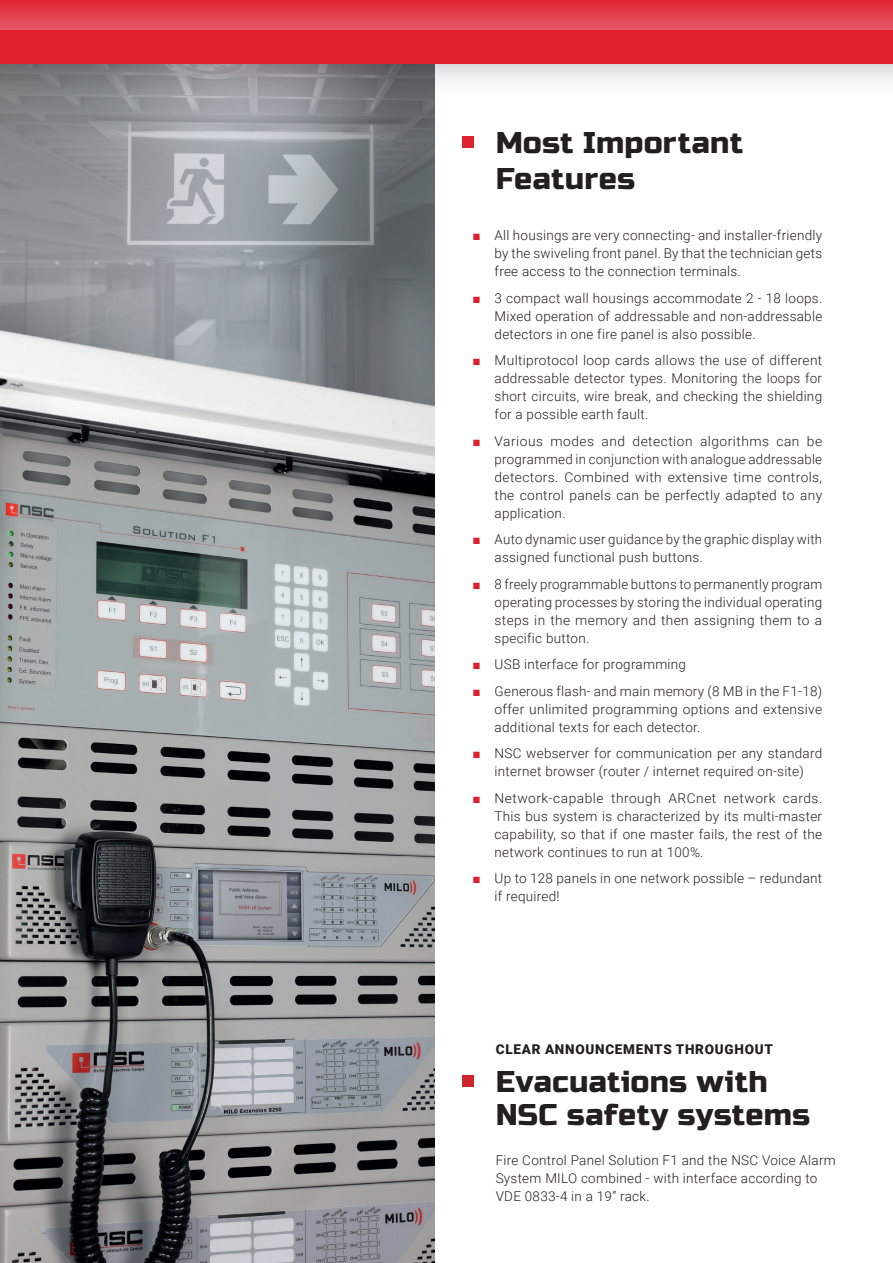
<style>
.page{position:relative;width:893px;height:1263px;background:#fff}
.page>*{position:absolute;margin:0;border:0;box-sizing:border-box;transform-origin:0 0}
.t1{font:30px/36px "Russo One";letter-spacing:.015em;color:#231f20}
.t2{font:300 13.5px/18px "Roboto";letter-spacing:.02em;color:#231f20;text-align:justify}
.t3{font:900 13.5px "Roboto";letter-spacing:.055em;color:#231f20}
.s1{font-family:"Arial Narrow";font-weight:400;color:#df1f2e}
</style>
<div class="page">
<img style="left:0;top:106px;width:434px;height:117px">
<div style="left:462px;top:136px;width:11px;height:12px;background:#df212f"></div>
<div style="left:462px;top:1075px;width:11px;height:12px;background:#d1232a"></div>
<img style="left:0;top:223px;width:434px;height:1040px">
<svg style="left:0;top:63px;width:893px;height:43px"></svg>
<div style="left:0;top:0;width:893px;height:63px;background:#df1f2e"></div>
<div style="left:0;top:0;width:893px;height:30px;background:linear-gradient(to bottom,#df2332,#e75864)"></div>
<h1 class="t1" style="left:496px;top:125px;width:249px">Most Important<br>Features</h1>
<p class="t2" style="left:495px;top:226px;width:329px;text-indent:-21px"><span class="s1">■</span> All housings are very connecting- and installer-friendly by the swiveling front panel. By that the technician gets free access to the connection terminals.</p>
<p class="t2" style="left:495px;top:288px;width:329px;text-indent:-21px"><span class="s1">■</span> 3 compact wall housings accommodate 2 - 18 loops.<br>Mixed operation of addressable and non-addressable detectors in one fire panel is also possible.</p>
<p class="t2" style="left:495px;top:351px;width:329px;text-indent:-21px"><span class="s1">■</span> Multiprotocol loop cards allows the use of different addressable detector types. Monitoring the loops for short circuits, wire break, and checking the shielding for a possible earth fault.</p>
<p class="t2" style="left:495px;top:431px;width:329px;text-indent:-21px"><span class="s1">■</span> Various modes and detection algorithms can be programmed in conjunction with analogue addressable detectors. Combined with extensive time controls, the control panels can be perfectly adapted to any application.</p>
<p class="t2" style="left:495px;top:530px;width:329px;text-indent:-21px"><span class="s1">■</span> Auto dynamic user guidance by the graphic display with assigned functional push buttons.</p>
<p class="t2" style="left:495px;top:574px;width:329px;text-indent:-21px"><span class="s1">■</span> 8 freely programmable buttons to permanently program operating processes by storing the individual operating steps in the memory and then assigning them to a specific button.</p>
<p class="t2" style="left:473px;top:655px;width:214px"><span class="s1">■</span> USB interface for programming</p>
<p class="t2" style="left:495px;top:681px;width:329px;text-indent:-21px"><span class="s1">■</span> Generous flash- and main memory (8 MB in the F1-18) offer unlimited programming options and extensive additional texts for each detector.</p>
<p class="t2" style="left:473px;top:744px;width:350px;text-align:center"><span class="s1">■</span> NSC webserver for communication per any standard internet browser (router / internet required on-site)</p>
<p class="t2" style="left:495px;top:788px;width:329px;text-indent:-21px"><span class="s1">■</span> Network-capable through ARCnet network cards.<br>This bus system is characterized by its multi-master capability, so that if one master fails, the rest of the network continues to run at 100%.</p>
<p class="t2" style="left:495px;top:869px;width:329px;text-indent:-21px"><span class="s1">■</span> Up to 128 panels in one network possible – redundant if required!</p>
<p class="t3" style="left:496px;top:1040px;width:279px">CLEAR ANNOUNCEMENTS THROUGHOUT</p>
<h1 class="t1" style="left:496px;top:1065px;width:316px;line-height:33px">Evacuations with<br>NSC safety systems</h1>
<p class="t2" style="left:496px;top:1150px;width:342px;text-align:left">Fire Control Panel Solution F1 and the NSC Voice Alarm<br>System MILO combined - with interface according to<br>VDE 0833-4 in a 19“ rack.</p>
</div>
